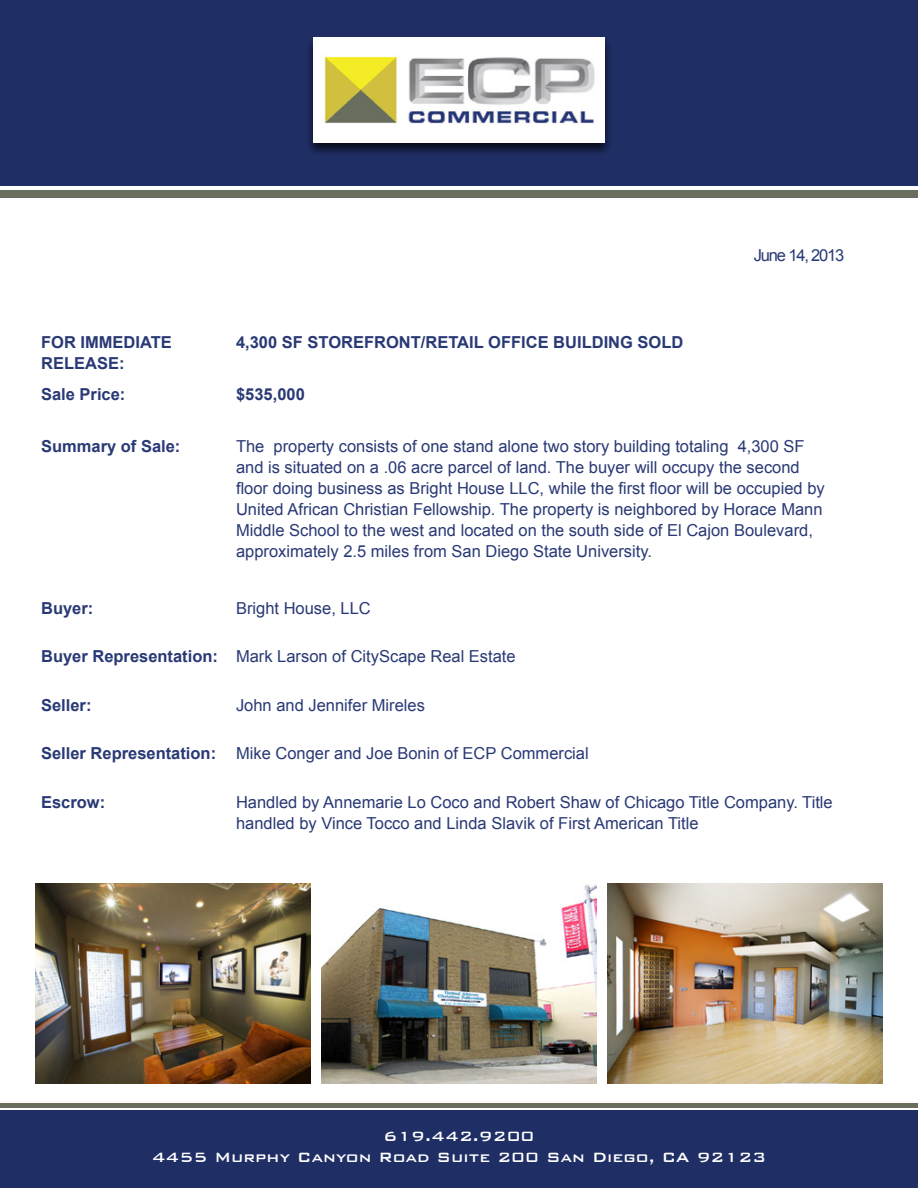
<style>
.page{position:relative;width:918px;height:1188px;background:#fff}
.page>*{position:absolute;margin:0;border:0;box-sizing:border-box;transform-origin:0 0}
.t1{font:500 18px/21.6px "Bank Gothic BT";color:#fff;text-align:center}
.t2{font:16.5px/21px "Arial";color:#293975}
.t3{font:700 16.5px/21px "Arial";color:#293975}
.t4{font:700 16.5px "Arial";color:#293975}
.t5{font:16.5px "Arial";letter-spacing:-.07em;color:#293975}
.s1{font-weight:700}
</style>
<div class="page">
<div style="left:0;top:1px;width:918px;height:185px;background:#1f2e64"></div>
<div style="left:0;top:1111px;width:918px;height:77px;background:#1f2e64"></div>
<div style="left:0;top:1103px;width:918px;height:5px;background:#686f5f"></div>
<img style="left:35px;top:884px;width:275px;height:200px">
<div style="left:305px;top:36px;width:308px;height:121px;background:#000;opacity:.75"></div>
<img style="left:314px;top:38px;width:290px;height:104px">
<div style="left:0;top:190px;width:918px;height:8px;background:#686f5f"></div>
<img style="left:322px;top:884px;width:275px;height:200px">
<img style="left:608px;top:884px;width:275px;height:200px">
<p class="t5" style="left:754px;top:244px;width:92px">June 14, 2013</p>
<p class="t3" style="left:41px;top:332px;width:132px">FOR IMMEDIATE<br>RELEASE:</p>
<p class="t4" style="left:236px;top:331px;width:449px">4,300 SF STOREFRONT/RETAIL OFFICE BUILDING SOLD</p>
<p class="t3" style="left:41px;top:384px;width:86px">Sale Price:</p>
<p class="t4" style="left:236px;top:383px;width:70px">$535,000</p>
<p class="t3" style="left:41px;top:436px;width:141px">Summary of Sale:</p>
<p class="t2" style="left:236px;top:436px;width:590px">The property consists of one stand alone two story building totaling 4,300 SF and is situated on a .06 acre parcel of land. The buyer will occupy the second floor doing business as Bright House LLC, while the first floor will be occupied by United African Christian Fellowship. The property is neighbored by Horace Mann Middle School to the west and located on the south side of El Cajon Boulevard, approximately 2.5 miles from San Diego State University.</p>
<p class="t3" style="left:41px;top:598px;width:54px">Buyer:</p>
<p class="t2" style="left:236px;top:598px;width:136px">Bright House, LLC</p>
<p class="t2" style="left:41px;top:646px;width:476px"><span class="s1">Buyer Representation:</span> Mark Larson of CityScape Real Estate</p>
<p class="t3" style="left:41px;top:695px;width:52px">Seller:</p>
<p class="t2" style="left:236px;top:695px;width:190px">John and Jennifer Mireles</p>
<p class="t2" style="left:41px;top:743px;width:549px"><span class="s1">Seller Representation:</span> Mike Conger and Joe Bonin of ECP Commercial</p>
<p class="t3" style="left:41px;top:792px;width:66px">Escrow:</p>
<p class="t2" style="left:236px;top:792px;width:598px">Handled by Annemarie Lo Coco and Robert Shaw of Chicago Title Company. Title handled by Vince Tocco and Linda Slavik of First American Title</p>
<p class="t1" style="left:152px;top:1125px;width:616px">619.442.9200<br>4455 Murphy Canyon Road Suite 200 San Diego, CA 92123</p>
</div>
